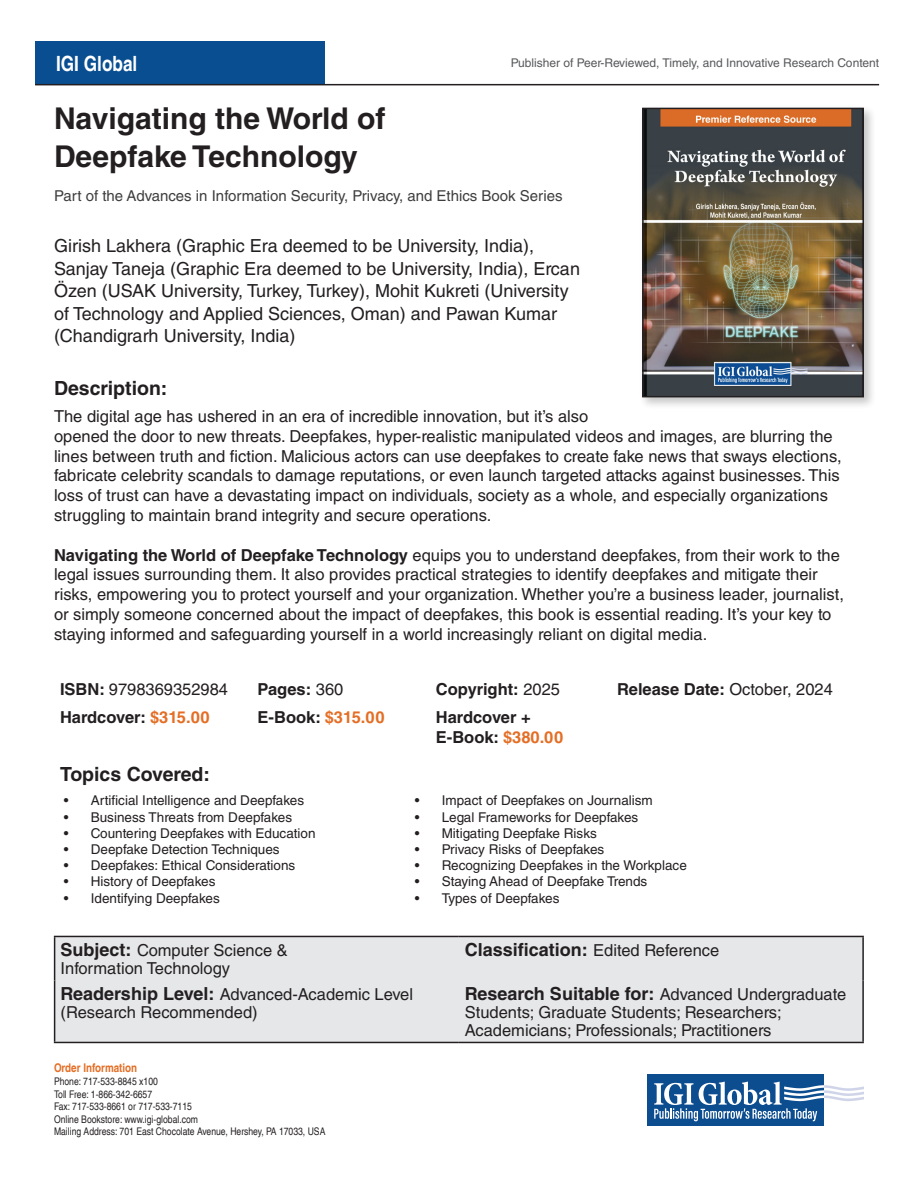
<style>
.page{position:relative;width:918px;height:1188px;background:#fff}
.page>*{position:absolute;margin:0;border:0;box-sizing:border-box;transform-origin:0 0}
.t1{font:700 30px/37.5px "Helvetica LT Std";color:#231f20}
.t2{font:700 condensed 21px "Helvetica LT";color:#fff}
.Description_2{font:700 19.5px "Helvetica LT Std";color:#231f20}
.Description_1{font:700 19.5px "Helvetica LT Std";color:#231f20}
.ISBN{font:18px/22.5px "Helvetica LT Std";color:#231f20}
.Description_2-2{font:700 18px "Helvetica LT Std";color:#231f20}
.Description_2-3{font:16.5px/19.8px "Helvetica LT Std";color:#231f20}
.Description_2-4{font:700 16.5px/19.8px "Helvetica LT Std";color:#231f20}
.Description_1-2{font:700 16.5px "Helvetica LT Std";color:#231f20}
.ISBN-2{font:15px "Helvetica LT Std";color:#3e3e3f}
.t3{font:13.5px "Helvetica LT Std";color:#231f20}
.t4{font:12px "Helvetica LT Std";color:#57585a}
.t5{font:700 condensed 12px "Helvetica LT";color:#e46e25}
.t6{font:condensed 10.5px/12.6px "Helvetica LT";color:#231f20}
.s1{font-weight:700}
.s2{font-weight:400}
.s3{color:#e46e25}
.s4{font-weight:700;font-size:18px}
.s5{font-weight:400;font-size:16.5px}
</style>
<div class="page">
<div style="left:35px;top:41px;width:290px;height:44px;background:#094e91"></div>
<svg style="left:647px;top:1125px;width:177px;height:1px"></svg>
<div style="left:647px;top:1074px;width:177px;height:51px;background:#0c4d90"></div>
<svg style="left:654px;top:1082px;width:210px;height:39px"></svg>
<hr style="left:35px;top:84px;width:844px;height:1px;background:#231f20">
<div style="left:639px;top:105px;width:237px;height:305px;background:#231f20;opacity:.25"></div>
<img style="left:645px;top:111px;width:216px;height:283px">
<div style="left:642px;top:108px;width:222px;height:289px;border:2px solid #231f20"></div>
<div style="left:55px;top:937px;width:807px;height:105px;background:#e6e7e9"></div>
<hr style="left:54px;top:936px;width:405px;height:1px;background:#231f20">
<hr style="left:54px;top:937px;width:1px;height:43px;background:#231f20">
<hr style="left:459px;top:936px;width:405px;height:1px;background:#231f20">
<hr style="left:862px;top:937px;width:2px;height:43px;background:#231f20">
<hr style="left:54px;top:980px;width:1px;height:62px;background:#231f20">
<hr style="left:862px;top:980px;width:2px;height:62px;background:#231f20">
<hr style="left:54px;top:1042px;width:405px;height:1px;background:#231f20">
<hr style="left:459px;top:1042px;width:405px;height:1px;background:#231f20">
<p class="t2" style="left:56px;top:50px;width:83px">IGI Global</p>
<p class="t4" style="left:511px;top:56px;width:370px">Publisher of Peer-Reviewed, Timely, and Innovative Research Content</p>
<p class="t1" style="left:54px;top:99px;width:333px">Navigating the World of<br>Deepfake Technology</p>
<p class="ISBN-2" style="left:54px;top:187px;width:510px">Part of the Advances in Information Security, Privacy, and Ethics Book Series</p>
<p class="ISBN" style="left:54px;top:235px;width:528px">Girish Lakhera (Graphic Era deemed to be University, India), Sanjay Taneja (Graphic Era deemed to be University, India), Ercan Özen (USAK University, Turkey, Turkey), Mohit Kukreti (University of Technology and Applied Sciences, Oman) and Pawan Kumar (Chandigrarh University, India)</p>
<p class="Description_1" style="left:54px;top:377px;width:115px">Description:</p>
<p class="Description_2-3" style="left:54px;top:406px;width:789px">The digital age has ushered in an era of incredible innovation, but it’s also<br>opened the door to new threats. Deepfakes, hyper-realistic manipulated videos and images, are blurring the lines between truth and fiction. Malicious actors can use deepfakes to create fake news that sways elections, fabricate celebrity scandals to damage reputations, or even launch targeted attacks against businesses. This loss of trust can have a devastating impact on individuals, society as a whole, and especially organizations struggling to maintain brand integrity and secure operations.</p>
<p class="Description_2-3" style="left:54px;top:545px;width:792px"><span class="s1">Navigating the World of Deepfake Technology</span> equips you to understand deepfakes, from their work to the legal issues surrounding them. It also provides practical strategies to identify deepfakes and mitigate their risks, empowering you to protect yourself and your organization. Whether you’re a business leader, journalist, or simply someone concerned about the impact of deepfakes, this book is essential reading. It’s your key to staying informed and safeguarding yourself in a world increasingly reliant on digital media.</p>
<p class="Description_2-3" style="left:60px;top:679px;width:170px"><span class="s1">ISBN:</span> 9798369352984</p>
<p class="Description_1-2" style="left:258px;top:679px;width:87px">Pages: <span class="s2">360</span></p>
<p class="Description_1-2" style="left:436px;top:679px;width:126px">Copyright: <span class="s2">2025</span></p>
<p class="Description_1-2" style="left:617px;top:679px;width:217px">Release Date: <span class="s2">October, 2024</span></p>
<p class="Description_2-4" style="left:60px;top:707px;width:151px">Hardcover: <span class="s3">$315.00</span></p>
<p class="Description_2-4" style="left:258px;top:707px;width:128px">E-Book: <span class="s3">$315.00</span></p>
<p class="Description_2-4" style="left:436px;top:707px;width:129px">Hardcover +<br>E-Book: <span class="s3">$380.00</span></p>
<p class="Description_2" style="left:60px;top:763px;width:152px">Topics Covered:</p>
<p class="t3" style="left:64px;top:793px;width:242px">• Artificial Intelligence and Deepfakes</p>
<p class="t3" style="left:64px;top:809px;width:230px">• Business Threats from Deepfakes</p>
<p class="t3" style="left:64px;top:825px;width:253px">• Countering Deepfakes with Education</p>
<p class="t3" style="left:64px;top:841px;width:217px">• Deepfake Detection Techniques</p>
<p class="t3" style="left:64px;top:858px;width:233px">• Deepfakes: Ethical Considerations</p>
<p class="t3" style="left:64px;top:874px;width:153px">• History of Deepfakes</p>
<p class="t3" style="left:64px;top:890px;width:158px">• Identifying Deepfakes</p>
<p class="t3" style="left:415px;top:793px;width:240px">• Impact of Deepfakes on Journalism</p>
<p class="t3" style="left:415px;top:809px;width:225px">• Legal Frameworks for Deepfakes</p>
<p class="t3" style="left:415px;top:825px;width:184px">• Mitigating Deepfake Risks</p>
<p class="t3" style="left:415px;top:841px;width:191px">• Privacy Risks of Deepfakes</p>
<p class="t3" style="left:415px;top:858px;width:274px">• Recognizing Deepfakes in the Workplace</p>
<p class="t3" style="left:415px;top:874px;width:234px">• Staying Ahead of Deepfake Trends</p>
<p class="t3" style="left:415px;top:890px;width:146px">• Types of Deepfakes</p>
<p class="Description_2-3" style="left:61px;top:942px;width:229px;line-height:18px"><span class="s4">Subject:</span> Computer Science &amp;<br>Information Technology</p>
<p class="Description_2-2" style="left:465px;top:939px;width:256px">Classification: <span class="s5">Edited Reference</span></p>
<p class="Description_2-3" style="left:61px;top:986px;width:354px;line-height:18px"><span class="s4">Readership Level:</span> Advanced-Academic Level (Research Recommended)</p>
<p class="Description_2-3" style="left:465px;top:986px;width:383px;line-height:18px"><span class="s4">Research Suitable for:</span> Advanced Undergraduate<br>Students; Graduate Students; Researchers;<br>Academicians; Professionals; Practitioners</p>
<p class="t5" style="left:54px;top:1061px;width:85px">Order Information</p>
<p class="t6" style="left:54px;top:1075px;width:273px">Phone: 717-533-8845 x100<br>Toll Free: 1-866-342-6657<br>Fax: 717-533-8661 or 717-533-7115<br>Online Bookstore: www.igi-global.com<br>Mailing Address: 701 East Chocolate Avenue, Hershey, PA 17033, USA</p>
</div>
